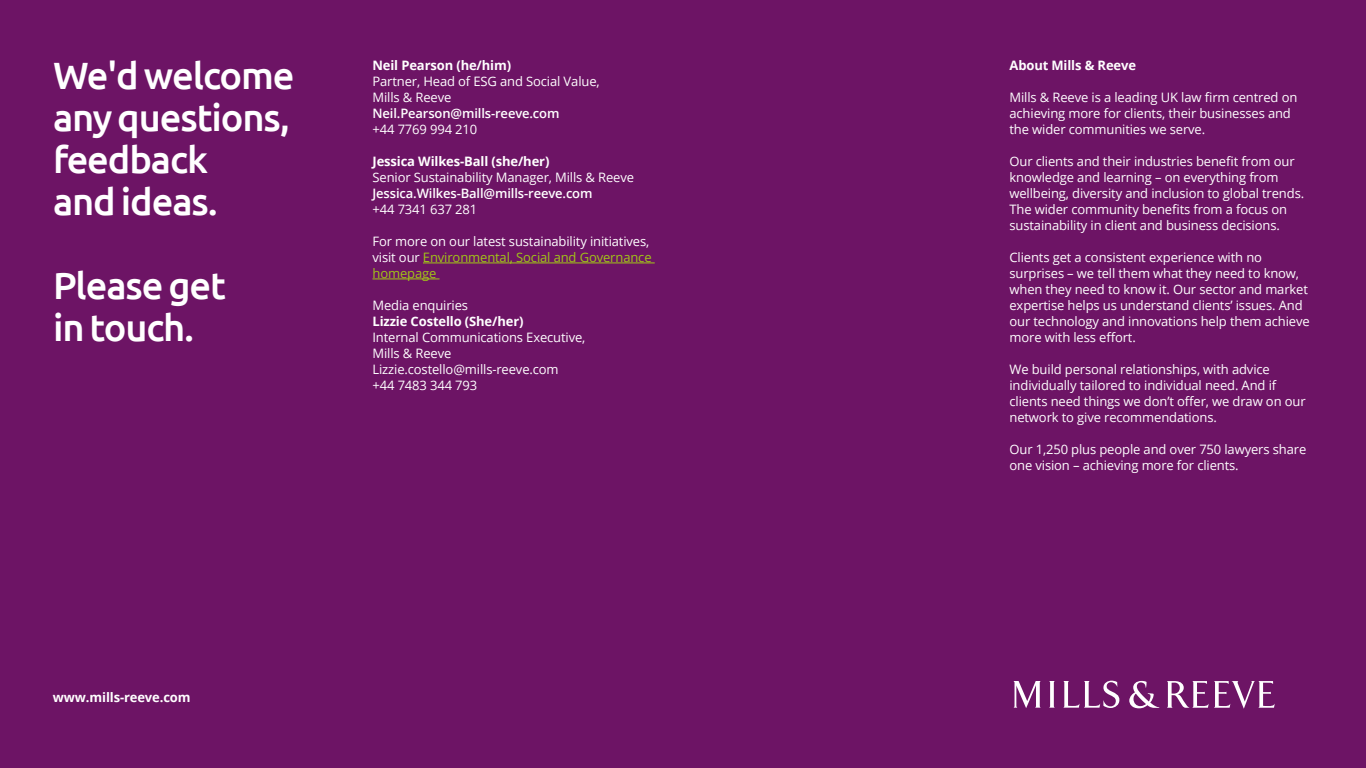
<style>
.page{position:relative;width:1366px;height:768px;background:#6d1465}
.page>*{position:absolute;margin:0;border:0;box-sizing:border-box;transform-origin:0 0}
.t1{font:500 38px/42px "Ubuntu";letter-spacing:-.03em;color:#fff}
.t2{font:13px/16px "Open Sans";letter-spacing:-.01em;color:#fff}
.t3{font:700 13px "Open Sans";letter-spacing:-.01em;color:#fff}
.t4{font:600 13px "Open Sans";letter-spacing:-.01em;color:#fff}
.t5{font:600 13px "Open Sans";letter-spacing:-.01em;color:#fff}
.s1{color:#a2c617}
</style>
<div class="page">
<hr style="left:423px;top:263px;width:232px;height:1px;background:#a2c617">
<hr style="left:372px;top:279px;width:68px;height:1px;background:#a2c617">
<svg style="left:1013px;top:681px;width:28px;height:27px"></svg>
<svg style="left:1049px;top:681px;width:6px;height:27px"></svg>
<svg style="left:1063px;top:681px;width:56px;height:27px"></svg>
<svg style="left:1167px;top:681px;width:108px;height:28px"></svg>
<svg style="left:1129px;top:681px;width:30px;height:27px"></svg>
<h1 class="t1" style="left:53px;top:54px;width:243px">We'd welcome any questions, feedback<br>and ideas.</h1>
<h1 class="t1" style="left:53px;top:264px;width:175px">Please get in touch.</h1>
<p class="t3" style="left:372px;top:56px;width:140px">Neil Pearson (he/him)</p>
<p class="t2" style="left:372px;top:73px;width:229px">Partner, Head of ESG and Social Value,<br>Mills &amp; Reeve</p>
<p class="t5" style="left:372px;top:104px;width:189px">Neil.Pearson@mills-reeve.com</p>
<p class="t2" style="left:372px;top:121px;width:106px">+44 7769 994 210</p>
<p class="t3" style="left:372px;top:152px;width:178px">Jessica Wilkes-Ball (she/her)</p>
<p class="t2" style="left:372px;top:169px;width:263px">Senior Sustainability Manager, Mills &amp; Reeve</p>
<p class="t4" style="left:372px;top:184px;width:222px">Jessica.Wilkes-Ball@mills-reeve.com</p>
<p class="t2" style="left:372px;top:201px;width:106px">+44 7341 637 281</p>
<p class="t2" style="left:372px;top:233px;width:281px">For more on our latest sustainability initiatives, visit our <span class="s1">Environmental, Social and Governance homepage</span></p>
<p class="t2" style="left:372px;top:297px;width:97px">Media enquiries</p>
<p class="t3" style="left:372px;top:312px;width:153px">Lizzie Costello (She/her)</p>
<p class="t2" style="left:372px;top:329px;width:214px">Internal Communications Executive,<br>Mills &amp; Reeve<br>Lizzie.costello@mills-reeve.com<br>+44 7483 344 793</p>
<p class="t3" style="left:53px;top:688px;width:139px">www.mills-reeve.com</p>
<p class="t3" style="left:1010px;top:56px;width:128px">About Mills &amp; Reeve</p>
<p class="t2" style="left:1010px;top:89px;width:289px">Mills &amp; Reeve is a leading UK law firm centred on achieving more for clients, their businesses and the wider communities we serve.</p>
<p class="t2" style="left:1010px;top:153px;width:296px">Our clients and their industries benefit from our knowledge and learning – on everything from wellbeing, diversity and inclusion to global trends.<br>The wider community benefits from a focus on sustainability in client and business decisions.</p>
<p class="t2" style="left:1010px;top:249px;width:302px">Clients get a consistent experience with no surprises – we tell them what they need to know, when they need to know it. Our sector and market expertise helps us understand clients’ issues. And our technology and innovations help them achieve more with less effort.</p>
<p class="t2" style="left:1010px;top:361px;width:298px">We build personal relationships, with advice individually tailored to individual need. And if clients need things we don’t offer, we draw on our network to give recommendations.</p>
<p class="t2" style="left:1010px;top:441px;width:298px">Our 1,250 plus people and over 750 lawyers share one vision – achieving more for clients.</p>
</div>
